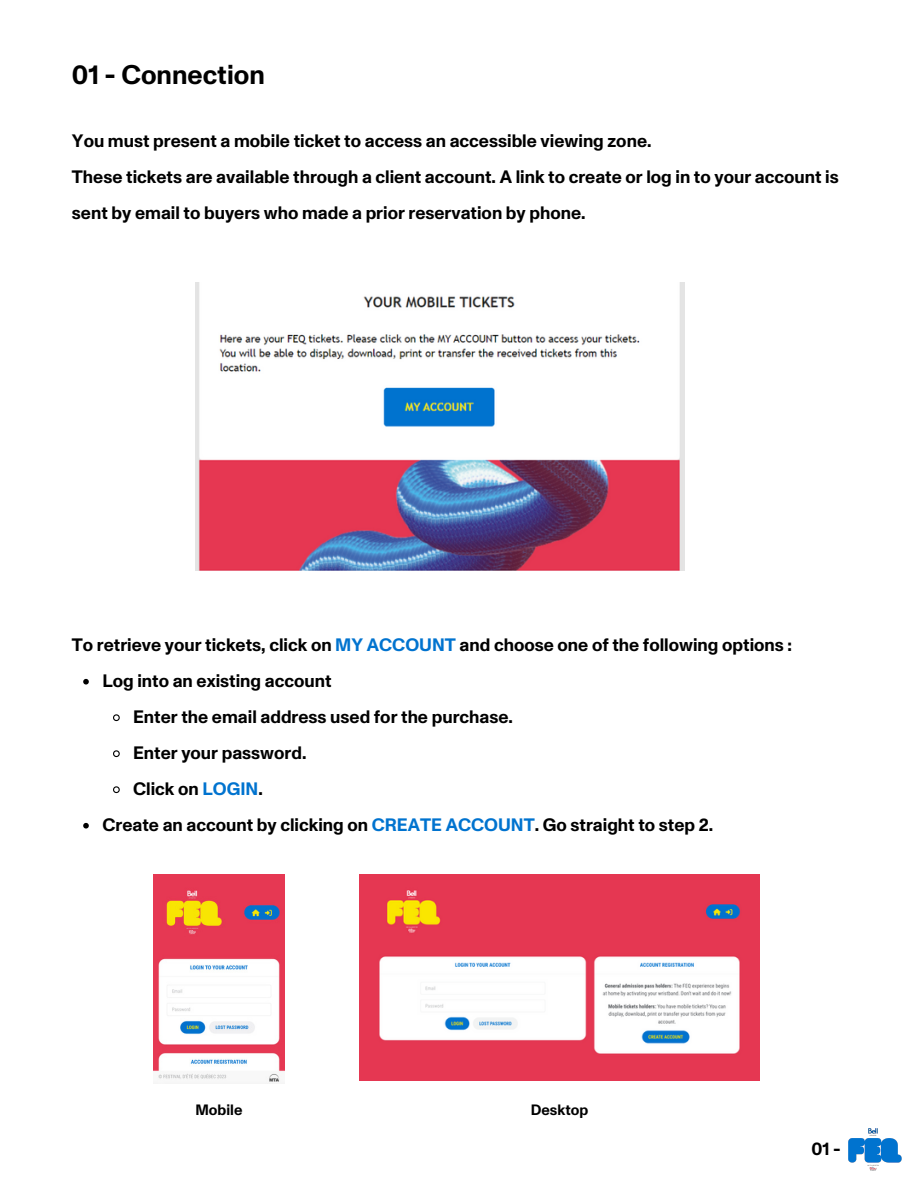
<style>
.page{position:relative;width:918px;height:1188px;background:#fff}
.page>*{position:absolute;margin:0;border:0;box-sizing:border-box;transform-origin:0 0}
.t1{font:700 27px "ABC Monument Grotesk";color:#000}
.t2{font:700 18px/36px "ABC Monument Grotesk";color:#000}
.t3{font:700 15px "ABC Monument Grotesk";color:#000}
.s1{color:#0073cf}
</style>
<div class="page">
<img style="left:848px;top:1128px;width:54px;height:43px">
<svg style="left:83px;top:679px;width:6px;height:6px"></svg>
<svg style="left:113px;top:714px;width:7px;height:8px"></svg>
<svg style="left:113px;top:750px;width:7px;height:8px"></svg>
<svg style="left:113px;top:786px;width:7px;height:8px"></svg>
<svg style="left:83px;top:823px;width:6px;height:6px"></svg>
<img style="left:195px;top:283px;width:490px;height:288px">
<img style="left:154px;top:874px;width:130px;height:208px">
<img style="left:359px;top:874px;width:401px;height:206px">
<p class="t1" style="left:72px;top:57px;width:194px">01 - Connection</p>
<p class="t2" style="left:72px;top:123px;width:581px">You must present a mobile ticket to access an accessible viewing zone.</p>
<p class="t2" style="left:72px;top:159px;width:768px">These tickets are available through a client account. A link to create or log in to your account is sent by email to buyers who made a prior reservation by phone.</p>
<p class="t2" style="left:72px;top:627px;width:722px">To retrieve your tickets, click on <span class="s1">MY ACCOUNT</span> and choose one of the following options :</p>
<p class="t2" style="left:103px;top:663px;width:231px">Log into an existing account</p>
<p class="t2" style="left:133px;top:699px;width:381px">Enter the email address used for the purchase.</p>
<p class="t2" style="left:133px;top:735px;width:175px">Enter your password.</p>
<p class="t2" style="left:133px;top:771px;width:131px">Click on <span class="s1">LOGIN</span>.</p>
<p class="t2" style="left:103px;top:807px;width:612px">Create an account by clicking on <span class="s1">CREATE ACCOUNT</span>. Go straight to step 2.</p>
<p class="t3" style="left:195px;top:1100px;width:49px">Mobile</p>
<p class="t3" style="left:531px;top:1100px;width:59px">Desktop</p>
<p class="t2" style="left:812px;top:1131px;width:31px">01-</p>
</div>
